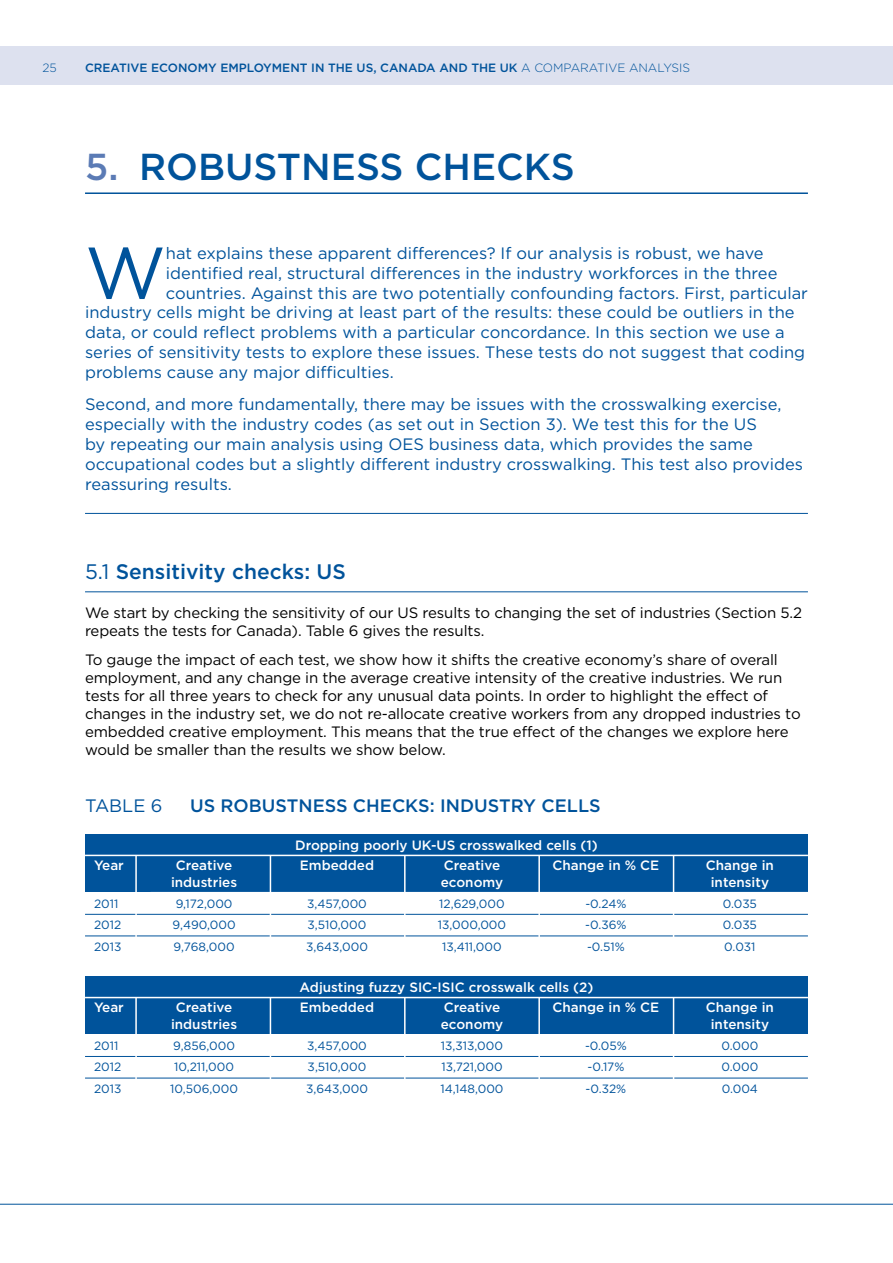
<style>
.page{position:relative;width:893px;height:1263px;background:#fff}
.page>*{position:absolute;margin:0;border:0;box-sizing:border-box;transform-origin:0 0}
.t1{font:73.05px "Gotham HTF";color:#00539b}
.t2{font:500 37.5px "Gotham HTF";color:#00539b}
.t3{font:500 21px "Gotham HTF";color:#00539b}
.t4{font:500 18px "Gotham HTF";color:#00539b}
.t5{font:18px "Gotham HTF";color:#00539b}
.t6{font:16.5px/19.8px "Gotham HTF";color:#00539b}
.t7{font:15px/18px "Gotham HTF";letter-spacing:-.01em;color:#000}
.t8{font:500 13.5px "Gotham HTF";color:#fff}
.t9{font:12px "Gotham HTF";color:#00539b}
.t10{font:500 12px "Gotham HTF";color:#00539b}
.t11{font:300 12px "Gotham HTF";color:#00539b}
.s1{font-weight:300}
.s2{color:#5b7bb5}
.s3{font-weight:400}
</style>
<div class="page">
<div style="left:0;top:47px;width:893px;height:38px;background:#dde1ef"></div>
<hr style="left:0;top:1204px;width:893px;height:1px;background:#00539b">
<hr style="left:85px;top:192px;width:723px;height:2px;background:#00539b">
<hr style="left:85px;top:513px;width:723px;height:1px;background:#00539b">
<hr style="left:85px;top:591px;width:723px;height:1px;background:#00539b">
<div style="left:85px;top:834px;width:723px;height:58px;background:#00539b"></div>
<div style="left:85px;top:976px;width:723px;height:58px;background:#00539b"></div>
<hr style="left:85px;top:855px;width:723px;height:1px;background:#fff">
<hr style="left:85px;top:914px;width:723px;height:1px;background:#00539b">
<hr style="left:85px;top:935px;width:723px;height:1px;background:#00539b">
<hr style="left:85px;top:997px;width:723px;height:1px;background:#fff">
<hr style="left:85px;top:1056px;width:723px;height:1px;background:#00539b">
<hr style="left:85px;top:1078px;width:723px;height:1px;background:#00539b">
<hr style="left:538px;top:856px;width:2px;height:85px;background:#fff">
<hr style="left:538px;top:998px;width:2px;height:86px;background:#fff">
<hr style="left:673px;top:856px;width:1px;height:85px;background:#fff">
<hr style="left:673px;top:998px;width:1px;height:86px;background:#fff">
<hr style="left:404px;top:856px;width:2px;height:85px;background:#fff">
<hr style="left:404px;top:998px;width:2px;height:86px;background:#fff">
<hr style="left:270px;top:856px;width:1px;height:85px;background:#fff">
<hr style="left:270px;top:998px;width:1px;height:86px;background:#fff">
<hr style="left:135px;top:856px;width:2px;height:85px;background:#fff">
<hr style="left:135px;top:998px;width:2px;height:85px;background:#fff">
<p class="t11" style="left:43px;top:61px;width:16px">25</p>
<p class="t10" style="left:85px;top:61px;width:607px">CREATIVE ECONOMY EMPLOYMENT IN THE US, CANADA AND THE UK <span class="s1">A COMPARATIVE ANALYSIS</span></p>
<h2 class="t2" style="left:85px;top:145px;width:491px"><span class="s2">5.</span> ROBUSTNESS CHECKS</h2>
<h1 class="t1" style="left:85px;top:232px;width:82px">W</h1>
<p class="t6" style="left:166px;top:243px;width:599px">hat explains these apparent differences? If our analysis is robust, we have</p>
<p class="t6" style="left:166px;top:263px;width:613px">identified real, structural differences in the industry workforces in the three</p>
<p class="t6" style="left:166px;top:283px;width:643px">countries. Against this are two potentially confounding factors. First, particular</p>
<p class="t6" style="left:85px;top:302px;width:711px">industry cells might be driving at least part of the results: these could be outliers in the</p>
<p class="t6" style="left:85px;top:322px;width:701px">data, or could reflect problems with a particular concordance. In this section we use a</p>
<p class="t6" style="left:85px;top:342px;width:722px">series of sensitivity tests to explore these issues. These tests do not suggest that coding</p>
<p class="t6" style="left:85px;top:362px;width:310px">problems cause any major difficulties.</p>
<p class="t6" style="left:85px;top:394px;width:719px">Second, and more fundamentally, there may be issues with the crosswalking exercise, especially with the industry codes (as set out in Section 3). We test this for the US<br>by repeating our main analysis using OES business data, which provides the same occupational codes but a slightly different industry crosswalking. This test also provides reassuring results.</p>
<p class="t3" style="left:85px;top:559px;width:262px"><span class="s3">5.1</span> Sensitivity checks: US</p>
<p class="t7" style="left:85px;top:603px;width:719px">We start by checking the sensitivity of our US results to changing the set of industries (Section 5.2 repeats the tests for Canada). Table 6 gives the results.</p>
<p class="t7" style="left:85px;top:650px;width:717px">To gauge the impact of each test, we show how it shifts the creative economy’s share of overall employment, and any change in the average creative intensity of the creative industries. We run tests for all three years to check for any unusual data points. In order to highlight the effect of changes in the industry set, we do not re-allocate creative workers from any dropped industries to embedded creative employment. This means that the true effect of the changes we explore here would be smaller than the results we show below.</p>
<p class="t5" style="left:85px;top:795px;width:79px">TABLE 6</p>
<p class="t4" style="left:190px;top:795px;width:412px">US ROBUSTNESS CHECKS: INDUSTRY CELLS</p>
<p class="t8" style="left:295px;top:837px;width:304px">Dropping poorly UK-US crosswalked cells (1)</p>
<p class="t8" style="left:94px;top:858px;width:31px">Year</p>
<p class="t8" style="left:176px;top:858px;width:58px">Creative</p>
<p class="t8" style="left:300px;top:858px;width:76px">Embedded</p>
<p class="t8" style="left:444px;top:858px;width:58px">Creative</p>
<p class="t8" style="left:553px;top:858px;width:108px">Change in % CE</p>
<p class="t8" style="left:706px;top:858px;width:70px">Change in</p>
<p class="t8" style="left:171px;top:874px;width:68px">industries</p>
<p class="t8" style="left:441px;top:874px;width:64px">economy</p>
<p class="t8" style="left:711px;top:874px;width:60px">intensity</p>
<p class="t9" style="left:94px;top:897px;width:26px">2011</p>
<p class="t9" style="left:176px;top:897px;width:58px">9,172,000</p>
<p class="t9" style="left:307px;top:897px;width:61px">3,457,000</p>
<p class="t9" style="left:439px;top:897px;width:67px">12,629,000</p>
<p class="t9" style="left:585px;top:897px;width:43px">-0.24%</p>
<p class="t9" style="left:723px;top:897px;width:36px">0.035</p>
<p class="t9" style="left:94px;top:918px;width:29px">2012</p>
<p class="t9" style="left:173px;top:918px;width:65px">9,490,000</p>
<p class="t9" style="left:308px;top:918px;width:60px">3,510,000</p>
<p class="t9" style="left:438px;top:918px;width:70px">13,000,000</p>
<p class="t9" style="left:585px;top:918px;width:43px">-0.36%</p>
<p class="t9" style="left:723px;top:918px;width:36px">0.035</p>
<p class="t9" style="left:94px;top:940px;width:29px">2013</p>
<p class="t9" style="left:174px;top:940px;width:63px">9,768,000</p>
<p class="t9" style="left:306px;top:940px;width:63px">3,643,000</p>
<p class="t9" style="left:442px;top:940px;width:61px">13,411,000</p>
<p class="t9" style="left:587px;top:940px;width:39px">-0.51%</p>
<p class="t9" style="left:724px;top:940px;width:33px">0.031</p>
<p class="t8" style="left:300px;top:979px;width:295px">Adjusting fuzzy SIC-ISIC crosswalk cells (2)</p>
<p class="t8" style="left:94px;top:1000px;width:31px">Year</p>
<p class="t8" style="left:176px;top:1000px;width:58px">Creative</p>
<p class="t8" style="left:300px;top:1000px;width:76px">Embedded</p>
<p class="t8" style="left:444px;top:1000px;width:58px">Creative</p>
<p class="t8" style="left:553px;top:1000px;width:108px">Change in % CE</p>
<p class="t8" style="left:706px;top:1000px;width:70px">Change in</p>
<p class="t8" style="left:171px;top:1016px;width:68px">industries</p>
<p class="t8" style="left:441px;top:1016px;width:64px">economy</p>
<p class="t8" style="left:711px;top:1016px;width:60px">intensity</p>
<p class="t9" style="left:94px;top:1039px;width:26px">2011</p>
<p class="t9" style="left:173px;top:1039px;width:63px">9,856,000</p>
<p class="t9" style="left:307px;top:1039px;width:61px">3,457,000</p>
<p class="t9" style="left:441px;top:1039px;width:64px">13,313,000</p>
<p class="t9" style="left:585px;top:1039px;width:43px">-0.05%</p>
<p class="t9" style="left:721px;top:1039px;width:38px">0.000</p>
<p class="t9" style="left:94px;top:1060px;width:29px">2012</p>
<p class="t9" style="left:174px;top:1060px;width:61px">10,211,000</p>
<p class="t9" style="left:308px;top:1060px;width:60px">3,510,000</p>
<p class="t9" style="left:441px;top:1060px;width:63px">13,721,000</p>
<p class="t9" style="left:587px;top:1060px;width:39px">-0.17%</p>
<p class="t9" style="left:721px;top:1060px;width:38px">0.000</p>
<p class="t9" style="left:94px;top:1082px;width:29px">2013</p>
<p class="t9" style="left:170px;top:1082px;width:69px">10,506,000</p>
<p class="t9" style="left:306px;top:1082px;width:63px">3,643,000</p>
<p class="t9" style="left:440px;top:1082px;width:65px">14,148,000</p>
<p class="t9" style="left:586px;top:1082px;width:42px">-0.32%</p>
<p class="t9" style="left:722px;top:1082px;width:38px">0.004</p>
</div>
